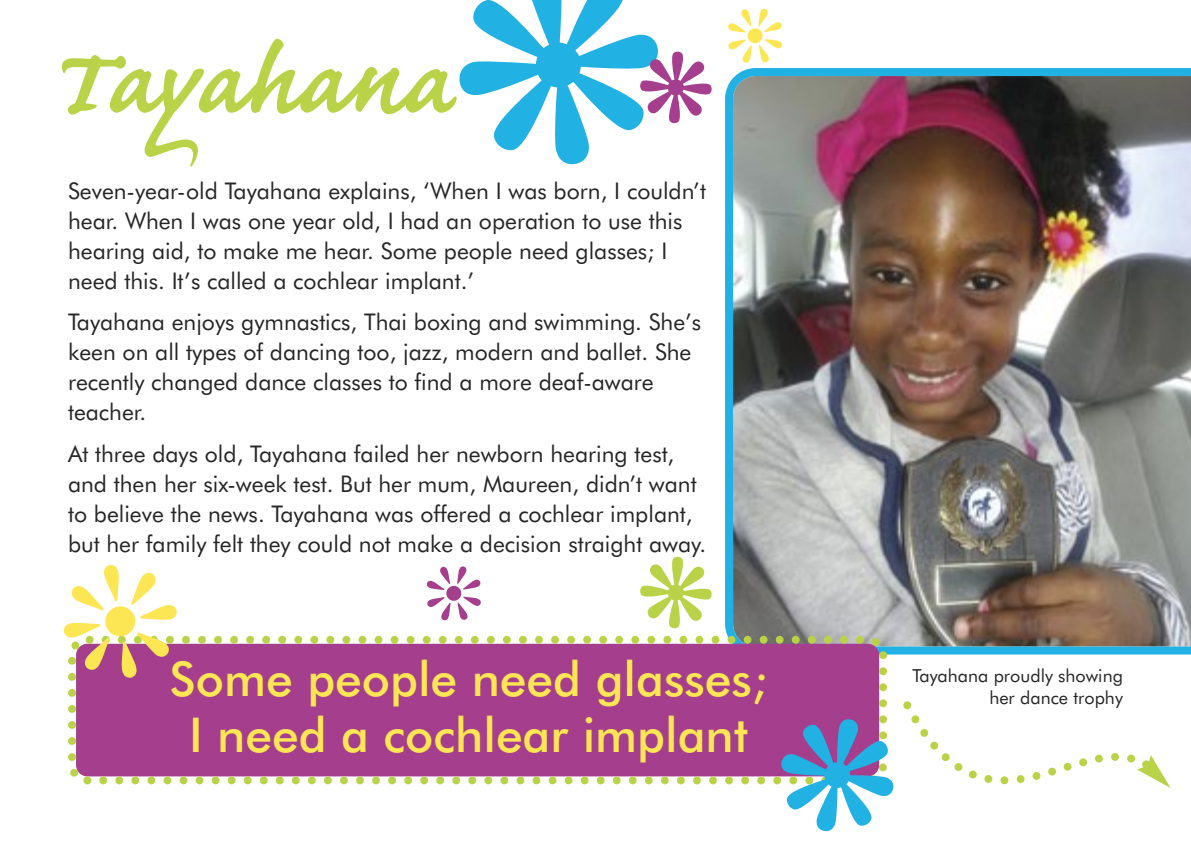
<style>
.page{position:relative;width:1191px;height:842px;background:#fff}
.page>*{position:absolute;margin:0;border:0;box-sizing:border-box;transform-origin:0 0}
.t1{font:700 120px "Caflisch Script Pro";letter-spacing:-.015em;color:#bad248}
.t2{font:500 48px "Futura BT";color:#fce654}
.t3{font:23px/30px "Futura BT";color:#272627}
.t4{font:18px "Futura BT";color:#272627}
</style>
<div class="page">
<img style="left:725px;top:68px;width:466px;height:586px">
<svg style="left:68px;top:630px;width:825px;height:155px"></svg>
<svg style="left:83px;top:776px;width:8px;height:8px"></svg>
<svg style="left:68px;top:630px;width:132px;height:71px"></svg>
<svg style="left:725px;top:68px;width:68px;height:70px"></svg>
<svg style="left:625px;top:542px;width:101px;height:101px"></svg>
<svg style="left:768px;top:694px;width:402px;height:94px"></svg>
<svg style="left:416px;top:630px;width:75px;height:1px"></svg>
<h1 class="t1" style="left:45px;top:0;width:408px">Tayahana</h1>
<p class="t3" style="left:68px;top:178px;width:639px">Seven-year-old Tayahana explains, ‘When I was born, I couldn’t hear. When I was one year old, I had an operation to use this hearing aid, to make me hear. Some people need glasses; I need this. It’s called a cochlear implant.’</p>
<p class="t3" style="left:68px;top:309px;width:635px">Tayahana enjoys gymnastics, Thai boxing and swimming. She’s keen on all types of dancing too, jazz, modern and ballet. She recently changed dance classes to find a more deaf-aware teacher.</p>
<p class="t3" style="left:68px;top:440px;width:639px">At three days old, Tayahana failed her newborn hearing test, and then her six-week test. But her mum, Maureen, didn’t want to believe the news. Tayahana was offered a cochlear implant, but her family felt they could not make a decision straight away.</p>
<h2 class="t2" style="left:170px;top:656px;width:599px">Some people need glasses;</h2>
<h2 class="t2" style="left:189px;top:712px;width:561px">I need a cochlear implant</h2>
<p class="t4" style="left:912px;top:668px;width:212px">Tayahana proudly showing</p>
<p class="t4" style="left:989px;top:690px;width:135px">her dance trophy</p>
</div>
